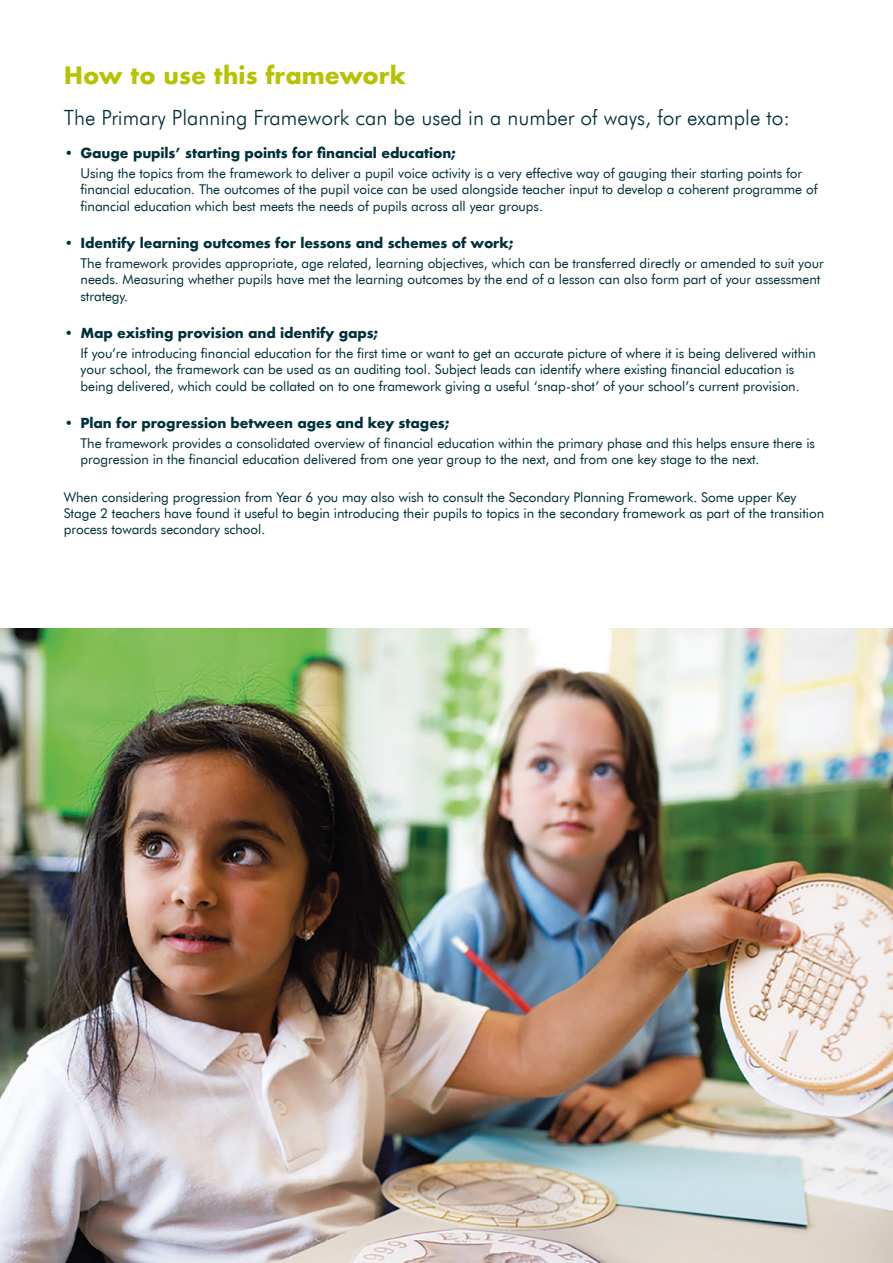
<style>
.page{position:relative;width:893px;height:1263px;background:#fff}
.page>*{position:absolute;margin:0;border:0;box-sizing:border-box;transform-origin:0 0}
.t1{font:700 23.25px "Futura";color:#b7c200}
.t2{font:300 21px "Futura BT";color:#00303b}
.t3{font:13.5px/16.2px "Futura BT";letter-spacing:-.005em;color:#00303b}
.t4{font:700 13.5px "Futura";letter-spacing:-.01em;color:#00303b}
</style>
<div class="page">
<img style="left:0;top:628px;width:893px;height:635px">
<h1 class="t1" style="left:64px;top:58px;width:344px">How to use this framework</h1>
<h2 class="t2" style="left:64px;top:105px;width:728px">The Primary Planning Framework can be used in a number of ways, for example to:</h2>
<p class="t4" style="left:64px;top:143px;width:394px">• Gauge pupils’ starting points for financial education;</p>
<p class="t3" style="left:81px;top:165px;width:739px">Using the topics from the framework to deliver a pupil voice activity is a very effective way of gauging their starting points for financial education. The outcomes of the pupil voice can be used alongside teacher input to develop a coherent programme of financial education which best meets the needs of pupils across all year groups.</p>
<p class="t4" style="left:64px;top:233px;width:451px">• Identify learning outcomes for lessons and schemes of work;</p>
<p class="t3" style="left:81px;top:255px;width:745px">The framework provides appropriate, age related, learning objectives, which can be transferred directly or amended to suit your needs. Measuring whether pupils have met the learning outcomes by the end of a lesson can also form part of your assessment strategy.</p>
<p class="t4" style="left:64px;top:323px;width:316px">• Map existing provision and identify gaps;</p>
<p class="t3" style="left:81px;top:345px;width:737px">If you’re introducing financial education for the first time or want to get an accurate picture of where it is being delivered within your school, the framework can be used as an auditing tool. Subject leads can identify where existing financial education is being delivered, which could be collated on to one framework giving a useful ‘snap-shot’ of your school’s current provision.</p>
<p class="t4" style="left:64px;top:413px;width:387px">• Plan for progression between ages and key stages;</p>
<p class="t3" style="left:81px;top:435px;width:736px">The framework provides a consolidated overview of financial education within the primary phase and this helps ensure there is progression in the financial education delivered from one year group to the next, and from one key stage to the next.</p>
<p class="t3" style="left:64px;top:488px;width:762px">When considering progression from Year 6 you may also wish to consult the Secondary Planning Framework. Some upper Key<br>Stage 2 teachers have found it useful to begin introducing their pupils to topics in the secondary framework as part of the transition process towards secondary school.</p>
</div>
